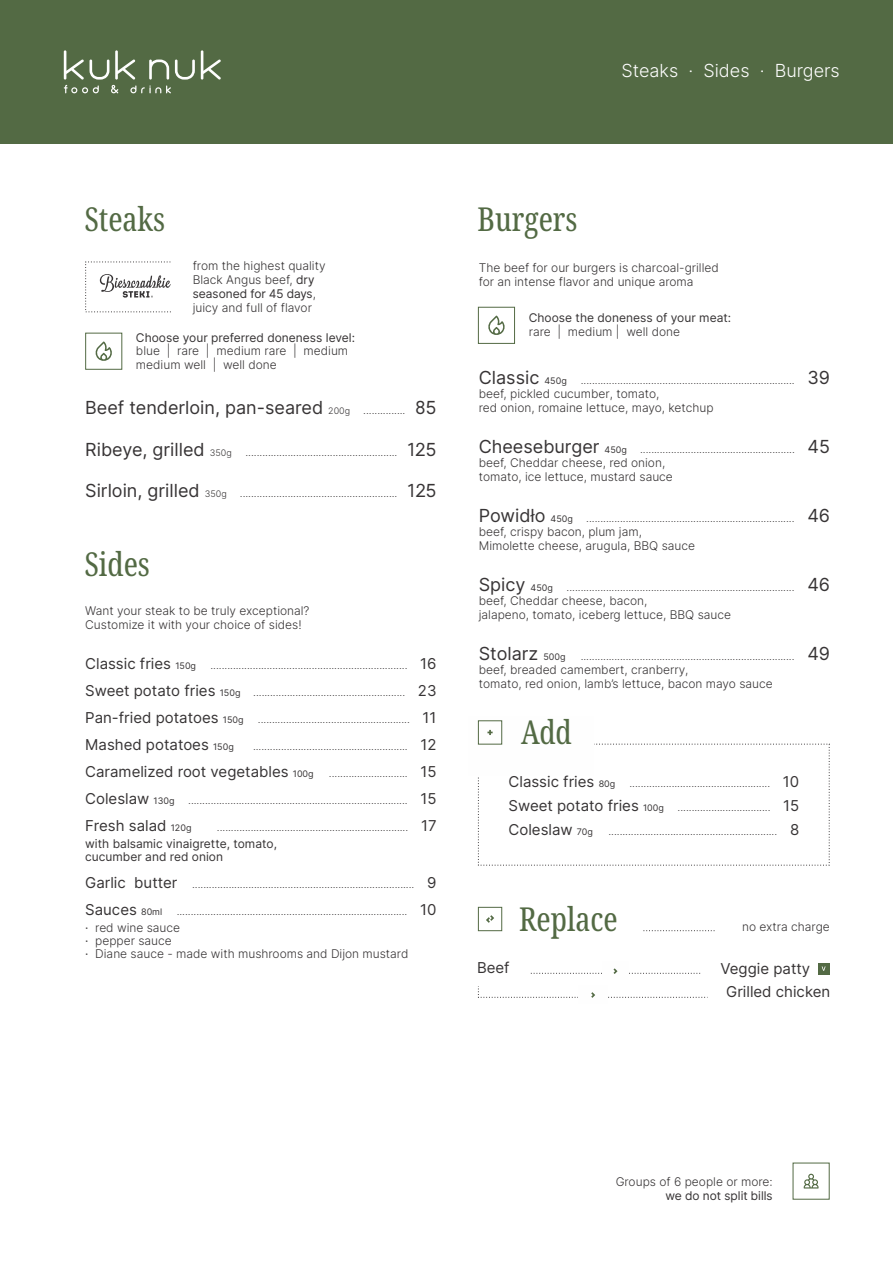
<style>
.page{position:relative;width:893px;height:1263px;background:#fff}
.page>*{position:absolute;margin:0;border:0;box-sizing:border-box;transform-origin:0 0}
.t1{font:extra-condensed 33px "Noto Serif";color:#536a44}
.t2{font:18px "Inter";color:#373435}
.t3{font:300 18px "Inter";color:#fefefe}
.t4{font:15px "Inter";color:#373435}
.t5{font:300 12px/13.8px "Inter";color:#373435}
.t6{font:12px/13.2px "Inter";color:#373435}
.t7{font:12px "Inter UI";color:#373435}
.t8{font:300 10.5px "Inter";color:#373435}
.s1{font-family:"Inter UI";font-weight:400}
.s2{font-family:"Inter";font-weight:300}
.s3{font-weight:300;font-size:9px}
.s4{font-weight:300;font-size:10.5px}
.s5{font-family:"Inter UI"}
.s6{font-weight:400;font-size:18px}
.s7{font-size:9px}
.s8{font-family:"Inter UI";font-weight:400;font-size:18px}
.s9{font-weight:400;font-size:15px}
.s10{font-weight:400;font-size:9px}
.s11{font-weight:400}
</style>
<div class="page">
<div style="left:818px;top:963px;width:11px;height:11px;background:#536a44"></div>
<svg style="left:822px;top:966px;width:4px;height:5px"></svg>
<svg style="left:643px;top:930px;width:72px;height:1px"></svg>
<svg style="left:478px;top:744px;width:352px;height:122px"></svg>
<div style="left:468px;top:716px;width:125px;height:60px;background:#fefefe"></div>
<div style="left:0;top:0;width:893px;height:143px;background:#536a44"></div>
<svg style="left:64px;top:50px;width:157px;height:43px"></svg>
<div style="left:478px;top:720px;width:24px;height:24px;border:1px solid #536a44"></div>
<svg style="left:487px;top:730px;width:6px;height:5px"></svg>
<div style="left:478px;top:907px;width:24px;height:24px;border:1px solid #536a44"></div>
<svg style="left:486px;top:915px;width:8px;height:8px"></svg>
<svg style="left:531px;top:968px;width:169px;height:6px"></svg>
<svg style="left:478px;top:986px;width:228px;height:12px"></svg>
<svg style="left:95px;top:341px;width:17px;height:20px"></svg>
<div style="left:85px;top:333px;width:37px;height:37px;border:1px solid #536a44"></div>
<svg style="left:804px;top:1174px;width:15px;height:14px"></svg>
<svg style="left:85px;top:261px;width:86px;height:51px"></svg>
<svg style="left:488px;top:316px;width:17px;height:19px"></svg>
<div style="left:478px;top:307px;width:37px;height:37px;border:1px solid #536a44"></div>
<h2 class="t3" style="left:621px;top:60px;width:220px">Steaks · Sides · Burgers</h2>
<h1 class="t1" style="left:84px;top:196px;width:82px">Steaks</h1>
<p class="t5" style="left:193px;top:259px;width:134px">from the highest quality<br>Black Angus beef, <span class="s1">dry</span></p>
<p class="t7" style="left:193px;top:287px;width:125px">seasoned for 45 days<span class="s2">,</span></p>
<p class="t5" style="left:193px;top:301px;width:121px">juicy and full of flavor</p>
<p class="t6" style="left:136px;top:331px;width:221px">Choose your preferred doneness level:</p>
<p class="t5" style="left:136px;top:344px;width:214px">blue | rare | medium rare | medium medium well | well done</p>
<h2 class="t2" style="left:85px;top:396px;width:353px">Beef tenderloin, pan-seared <span class="s3">200g</span> <span class="s4">...............</span> <span class="s5">85</span></h2>
<p class="t8" style="left:85px;top:446px;width:353px"><span class="s6">Ribeye, grilled</span> <span class="s7">350g</span> ...................................................... <span class="s8">125</span></p>
<p class="t8" style="left:85px;top:487px;width:353px"><span class="s6">Sirloin, grilled</span> <span class="s7">350g</span> ........................................................ <span class="s8">125</span></p>
<h1 class="t1" style="left:84px;top:541px;width:67px">Sides</h1>
<p class="t5" style="left:85px;top:604px;width:226px">Want your steak to be truly exceptional?<br>Customize it with your choice of sides!</p>
<p class="t8" style="left:85px;top:659px;width:353px"><span class="s9">Classic fries</span> <span class="s10">150g</span> ...................................................................... <span class="s9">16</span></p>
<p class="t8" style="left:85px;top:686px;width:353px"><span class="s9">Sweet potato fries</span> <span class="s10">150g</span> ...................................................... <span class="s9">23</span></p>
<p class="t8" style="left:85px;top:713px;width:353px"><span class="s9">Pan-fried potatoes</span> <span class="s10">150g</span> ...................................................... <span class="s9">11</span></p>
<h3 class="t4" style="left:85px;top:736px;width:150px">Mashed potatoes <span class="s7">150g</span></h3>
<p class="t8" style="left:253px;top:740px;width:185px">....................................................... <span class="s9">12</span></p>
<p class="t8" style="left:85px;top:767px;width:353px"><span class="s9">Caramelized root vegetables</span> <span class="s10">100g</span> ............................ <span class="s9">15</span></p>
<p class="t8" style="left:85px;top:794px;width:353px"><span class="s9">Coleslaw</span> <span class="s10">130g</span> .............................................................................. <span class="s9">15</span></p>
<h3 class="t4" style="left:85px;top:817px;width:108px">Fresh salad <span class="s7">120g</span></h3>
<p class="t8" style="left:217px;top:821px;width:221px">.................................................................... <span class="s9">17</span></p>
<p class="t6" style="left:85px;top:837px;width:193px">with balsamic vinaigrette, tomato, cucumber and red onion</p>
<p class="t8" style="left:85px;top:878px;width:353px"><span class="s9">Garlic butter</span> ............................................................................... <span class="s9">9</span></p>
<p class="t8" style="left:85px;top:905px;width:353px"><span class="s9">Sauces</span> <span class="s10">80ml</span> .................................................................................. <span class="s9">10</span></p>
<p class="t5" style="left:85px;top:921px;width:325px;line-height:13.2px"><span class="s11">·</span> red wine sauce<br><span class="s11">·</span> pepper sauce<br><span class="s11">·</span> Diane sauce - made with mushrooms and Dijon mustard</p>
<h1 class="t1" style="left:478px;top:195px;width:101px">Burgers</h1>
<p class="t5" style="left:479px;top:261px;width:242px">The beef for our burgers is charcoal-grilled for an intense flavor and unique aroma</p>
<p class="t6" style="left:529px;top:311px;width:204px">Choose the doneness of your meat:</p>
<p class="t5" style="left:529px;top:324px;width:153px">rare | medium | well done</p>
<p class="t8" style="left:479px;top:374px;width:353px"><span class="s6">Classic</span> <span class="s10">450g</span> ............................................................................ <span class="s6">39</span></p>
<p class="t5" style="left:479px;top:387px;width:236px">beef, pickled cucumber, tomato,<br>red onion, romaine lettuce, mayo, ketchup</p>
<p class="t8" style="left:479px;top:443px;width:353px"><span class="s6">Cheeseburger</span> <span class="s10">450g</span> ....................................................... <span class="s6">45</span></p>
<p class="t5" style="left:479px;top:456px;width:196px">beef, Cheddar cheese, red onion, tomato, ice lettuce, mustard sauce</p>
<p class="t8" style="left:479px;top:512px;width:353px"><span class="s6">Powidło</span> <span class="s10">450g</span> .......................................................................... <span class="s6">46</span></p>
<p class="t5" style="left:479px;top:525px;width:218px">beef, crispy bacon, plum jam,<br>Mimolette cheese, arugula, BBQ sauce</p>
<p class="t8" style="left:479px;top:581px;width:353px"><span class="s6">Spicy</span> <span class="s10">450g</span> ................................................................................. <span class="s6">46</span></p>
<p class="t5" style="left:479px;top:594px;width:254px">beef, Cheddar cheese, bacon,<br>jalapeno, tomato, iceberg lettuce, BBQ sauce</p>
<p class="t8" style="left:479px;top:650px;width:353px"><span class="s6">Stolarz</span> <span class="s10">500g</span> ............................................................................ <span class="s6">49</span></p>
<p class="t5" style="left:479px;top:663px;width:295px">beef, breaded camembert, cranberry,<br>tomato, red onion, lamb’s lettuce, bacon mayo sauce</p>
<h1 class="t1" style="left:521px;top:709px;width:52px">Add</h1>
<p class="t8" style="left:509px;top:776px;width:292px"><span class="s9">Classic fries</span> <span class="s10">80g</span> .................................................. <span class="s9">10</span></p>
<p class="t8" style="left:509px;top:800px;width:292px"><span class="s9">Sweet potato fries</span> <span class="s10">100g</span> ................................. <span class="s9">15</span></p>
<p class="t8" style="left:509px;top:824px;width:292px"><span class="s9">Coleslaw</span> <span class="s10">70g</span> ............................................................ <span class="s9">8</span></p>
<h3 class="t4" style="left:477px;top:959px;width:34px">Beef</h3>
<h1 class="t1" style="left:519px;top:895px;width:100px">Replace</h1>
<p class="t5" style="left:742px;top:919px;width:89px">no extra charge</p>
<h3 class="t4" style="left:720px;top:959px;width:91px">Veggie patty</h3>
<h3 class="t4" style="left:726px;top:983px;width:106px">Grilled chicken</h3>
<p class="t5" style="left:616px;top:1175px;width:159px">Groups of 6 people or more:</p>
<p class="t7" style="left:665px;top:1188px;width:109px">we do not split bills</p>
</div>
